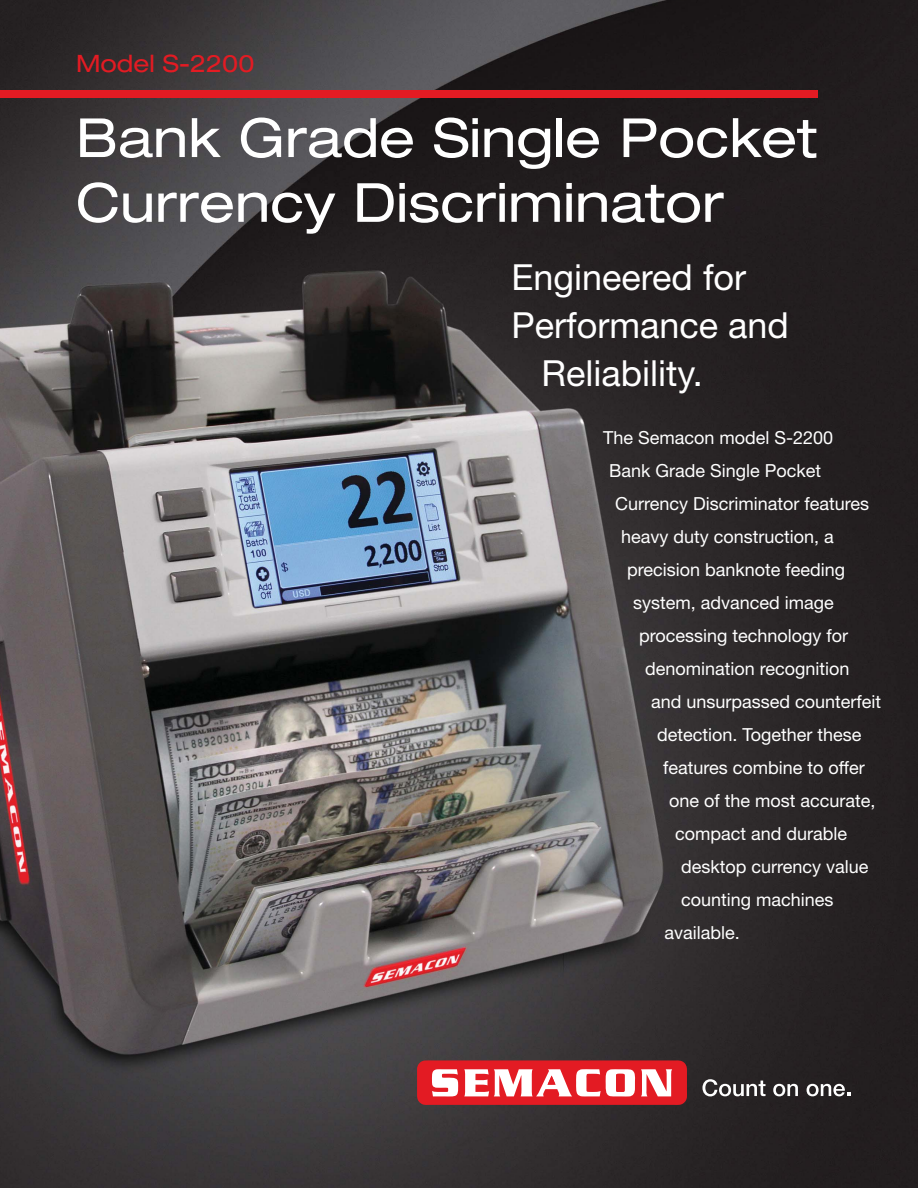
<style>
.page{position:relative;width:918px;height:1188px;background:#fff}
.page>*{position:absolute;margin:0;border:0;box-sizing:border-box;transform-origin:0 0}
.t1{font:expanded 54px/64.8px "Helvetica Neue";color:#fff}
.t2{font:36px "Helvetica Neue";color:#fff}
.t3{font:expanded 24px "Helvetica Neue";color:#e31b23}
.t4{font:18px "Helvetica Neue";color:#fff}
</style>
<div class="page">
<img style="left:0;top:0;width:918px;height:1188px">
<div style="left:0;top:91px;width:818px;height:7px;background:#e31b23"></div>
<svg style="left:417px;top:1060px;width:270px;height:45px"></svg>
<svg style="left:702px;top:1079px;width:64px;height:17px"></svg>
<svg style="left:773px;top:1084px;width:25px;height:12px"></svg>
<svg style="left:807px;top:1084px;width:43px;height:12px"></svg>
<h3 class="t3" style="left:76px;top:54px;width:180px">Model S-2200</h3>
<h1 class="t1" style="left:76px;top:110px;width:743px">Bank Grade Single Pocket<br>Currency Discriminator</h1>
<h2 class="t2" style="left:512px;top:264px;width:236px">Engineered for</h2>
<h2 class="t2" style="left:512px;top:312px;width:279px">Performance and</h2>
<h2 class="t2" style="left:542px;top:360px;width:163px">Reliability.</h2>
<p class="t4" style="left:603px;top:431px;width:232px">The Semacon model S-2200</p>
<p class="t4" style="left:609px;top:464px;width:214px">Bank Grade Single Pocket</p>
<p class="t4" style="left:615px;top:497px;width:256px">Currency Discriminator features</p>
<p class="t4" style="left:621px;top:530px;width:214px">heavy duty construction, a</p>
<p class="t4" style="left:627px;top:563px;width:220px">precision banknote feeding</p>
<p class="t4" style="left:633px;top:596px;width:202px">system, advanced image</p>
<p class="t4" style="left:639px;top:629px;width:211px">processing technology for</p>
<p class="t4" style="left:645px;top:662px;width:206px">denomination recognition</p>
<p class="t4" style="left:651px;top:695px;width:232px">and unsurpassed counterfeit</p>
<p class="t4" style="left:657px;top:728px;width:206px">detection. Together these</p>
<p class="t4" style="left:663px;top:761px;width:203px">features combine to offer</p>
<p class="t4" style="left:669px;top:794px;width:208px">one of the most accurate,</p>
<p class="t4" style="left:675px;top:827px;width:174px">compact and durable</p>
<p class="t4" style="left:681px;top:860px;width:189px">desktop currency value</p>
<p class="t4" style="left:681px;top:893px;width:154px">counting machines</p>
<p class="t4" style="left:665px;top:926px;width:77px">available.</p>
</div>
